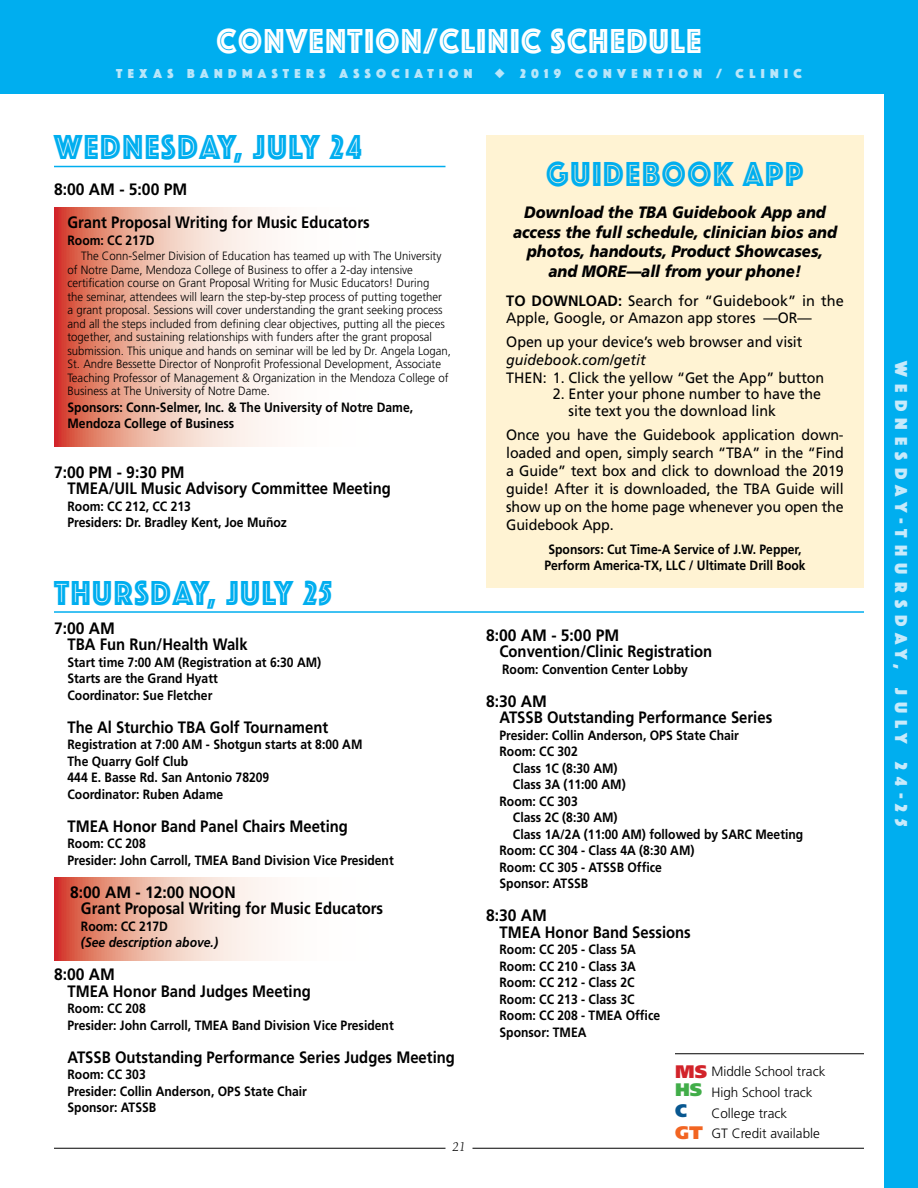
<style>
.page{position:relative;width:918px;height:1188px;background:#fff}
.page>*{position:absolute;margin:0;border:0;box-sizing:border-box;transform-origin:0 0}
.t1{font:36px "Phosphate Inline";letter-spacing:.05em;color:#00aeef;scale:.9 1}
.t2{font:36px "Phosphate Inline";letter-spacing:.05em;color:#fff;scale:.9 1}
.t3{font:900 18.15px "Frutiger";color:#d2232a}
.t4{font:900 18.15px "Frutiger";color:#41ad49}
.t5{font:900 18.15px "Frutiger";color:#f26522}
.t6{font:900 18.15px "Frutiger";color:#085790}
.t7{font:18px "Phosphate Solid";letter-spacing:.4em;color:#c7eafb}
.t8{font:700 16.5px/16.5px "Frutiger";color:#000;scale:.95 1}
.t9{font:italic 900 16.5px/19.8px "Frutiger";color:#000101;text-align:center;scale:.9 1}
.t10{font:700 16.5px "Frutiger";color:#000;scale:.9 1}
.t11{font:15px/18px "Frutiger";color:#000101;scale:.95 1}
.t12{font:15px/16.5px "Frutiger";color:#000101}
.t13{font:italic 15px "Frutiger";color:#000101;scale:.95 1}
.t14{font:700 13.5px/16.5px "Frutiger";color:#000;scale:.9 1}
.t15{font:700 13.5px/16.5px "Frutiger";color:#000101;text-align:center;scale:.9 1}
.t16{font:300 13.5px/20.7px "Frutiger";color:#000}
.t17{font:13.5px "Phosphate Solid";letter-spacing:.4em;color:#b9e6fa}
.t18{font:italic 700 13.5px "Frutiger";color:#000;scale:.9 1}
.t19{font:italic 13.5px "Berkeley";color:#000}
.t20{font:300 12px/13.5px "Frutiger";color:#000;scale:.95 1}
.s1{font-weight:700}
</style>
<div class="page">
<div style="left:0;top:0;width:918px;height:94px;background:#00aeef"></div>
<div style="left:884px;top:94px;width:34px;height:1094px;background:#00aeef"></div>
<hr style="left:54px;top:1148px;width:392px;height:1px;background:#000">
<hr style="left:472px;top:1148px;width:392px;height:1px;background:#000">
<svg style="left:54px;top:878px;width:223px;height:83px;background:#eeb9ac"></svg>
<svg style="left:54px;top:207px;width:223px;height:239px;background:#eeb9ac"></svg>
<div style="left:486px;top:135px;width:378px;height:452px;background:#fff3d3"></div>
<hr style="left:54px;top:166px;width:392px;height:1px;background:#00aeef">
<hr style="left:54px;top:611px;width:810px;height:2px;background:#00aeef">
<hr style="left:675px;top:1053px;width:189px;height:1px;background:#000">
<h1 class="t2" style="left:217px;top:15px;width:540px">CONVENTION/CLINIC SCHEDULE</h1>
<p class="t17" style="left:116px;top:64px;width:358px">TEXAS BANDMASTERS ASSOCIATION</p>
<p class="t17" style="left:495px;top:64px;width:309px">◆ 2019 CONVENTION / CLINIC</p>
<h1 class="t1" style="left:54px;top:121px;width:343px">WEDNESDAY, JULY 24</h1>
<p class="t8" style="left:68px;top:173px;width:320px;line-height:33px;text-indent:-14px">8:00 AM - 5:00 PM<br>Grant Proposal Writing for Music Educators</p>
<p class="t14" style="left:68px;top:232px;width:98px">Room: CC 217D</p>
<p class="t20" style="left:68px;top:249px;width:405px;text-indent:13px">The Conn-Selmer Division of Education has teamed up with The University of Notre Dame, Mendoza College of Business to offer a 2-day intensive certification course on Grant Proposal Writing for Music Educators! During<br>the seminar, attendees will learn the step-by-step process of putting together<br>a grant proposal. Sessions will cover understanding the grant seeking process and all the steps included from defining clear objectives, putting all the pieces together, and sustaining relationships with funders after the grant proposal submission. This unique and hands on seminar will be led by Dr. Angela Logan, St. Andre Bessette Director of Nonprofit Professional Development, Associate Teaching Professor of Management &amp; Organization in the Mendoza College of Business at The University of Notre Dame.</p>
<p class="t14" style="left:68px;top:399px;width:386px">Sponsors: Conn-Selmer, Inc. &amp; The University of Notre Dame,<br>Mendoza College of Business</p>
<p class="t8" style="left:68px;top:464px;width:342px;text-indent:-14px">7:00 PM - 9:30 PM<br>TMEA/UIL Music Advisory Committee Meeting</p>
<p class="t14" style="left:68px;top:498px;width:245px">Room: CC 212, CC 213<br>Presiders: Dr. Bradley Kent, Joe Muñoz</p>
<h1 class="t1" style="left:54px;top:567px;width:311px">THURSDAY, JULY 25</h1>
<p class="t8" style="left:68px;top:620px;width:191px;text-indent:-14px">7:00 AM<br>TBA Fun Run/Health Walk</p>
<p class="t14" style="left:68px;top:654px;width:284px">Start time 7:00 AM (Registration at 6:30 AM)<br>Starts are the Grand Hyatt<br>Coordinator: Sue Fletcher</p>
<p class="t10" style="left:68px;top:717px;width:291px">The Al Sturchio TBA Golf Tournament</p>
<p class="t14" style="left:68px;top:736px;width:329px">Registration at 7:00 AM - Shotgun starts at 8:00 AM<br>The Quarry Golf Club<br>444 E. Basse Rd. San Antonio 78209<br>Coordinator: Ruben Adame</p>
<p class="t10" style="left:68px;top:816px;width:313px">TMEA Honor Band Panel Chairs Meeting</p>
<p class="t14" style="left:68px;top:835px;width:364px">Room: CC 208<br>Presider: John Carroll, TMEA Band Division Vice President</p>
<p class="t8" style="left:81px;top:884px;width:320px;text-indent:-11px">8:00 AM - 12:00 NOON<br>Grant Proposal Writing for Music Educators</p>
<p class="t14" style="left:81px;top:918px;width:98px">Room: CC 217D</p>
<p class="t18" style="left:81px;top:935px;width:154px">(See description above.)</p>
<p class="t8" style="left:68px;top:966px;width:258px;text-indent:-14px">8:00 AM<br>TMEA Honor Band Judges Meeting</p>
<p class="t14" style="left:68px;top:1000px;width:364px">Room: CC 208<br>Presider: John Carroll, TMEA Band Division Vice President</p>
<p class="t10" style="left:68px;top:1047px;width:432px">ATSSB Outstanding Performance Series Judges Meeting</p>
<p class="t14" style="left:68px;top:1066px;width:268px">Room: CC 303<br>Presider: Collin Anderson, OPS State Chair<br>Sponsor: ATSSB</p>
<p class="t19" style="left:452px;top:1140px;width:15px">21</p>
<h1 class="t1" style="left:546px;top:148px;width:288px">GUIDEBOOK APP</h1>
<p class="t9" style="left:513px;top:202px;width:361px">Download the TBA Guidebook App and access the full schedule, clinician bios and photos, handouts, Product Showcases, and MORE—all from your phone!</p>
<p class="t12" style="left:506px;top:293px;width:339px"><span class="s1">TO DOWNLOAD:</span> Search for “Guidebook” in the<br>Apple, Google, or Amazon app stores —OR—</p>
<p class="t11" style="left:506px;top:333px;width:313px">Open up your device’s web browser and visit</p>
<p class="t13" style="left:506px;top:351px;width:148px">guidebook.com/getit</p>
<p class="t11" style="left:506px;top:369px;width:336px">THEN: 1. Click the yellow “Get the App” button</p>
<p class="t11" style="left:569px;top:386px;width:267px;line-height:16.5px;text-indent:-16px">2. Enter your phone number to have the site text you the download link</p>
<p class="t11" style="left:506px;top:426px;width:357px;text-align:justify">Once you have the Guidebook application down&shy;loaded and open, simply search “TBA” in the “Find a Guide” text box and click to download the 2019 guide! After it is downloaded, the TBA Guide will show up on the home page whenever you open the Guidebook App.</p>
<p class="t15" style="left:544px;top:541px;width:292px">Sponsors: Cut Time-A Service of J.W. Pepper,<br>Perform America-TX, LLC / Ultimate Drill Book</p>
<p class="t8" style="left:500px;top:626px;width:226px;text-indent:-14px">8:00 AM - 5:00 PM<br>Convention/Clinic Registration</p>
<p class="t14" style="left:502px;top:661px;width:208px">Room: Convention Center Lobby</p>
<p class="t8" style="left:500px;top:692px;width:289px;text-indent:-14px">8:30 AM<br>ATSSB Outstanding Performance Series</p>
<p class="t14" style="left:500px;top:727px;width:268px">Presider: Collin Anderson, OPS State Chair</p>
<p class="t14" style="left:500px;top:743px;width:89px">Room: CC 302</p>
<p class="t14" style="left:513px;top:760px;width:118px">Class 1C (8:30 AM)</p>
<p class="t14" style="left:513px;top:776px;width:127px">Class 3A (11:00 AM)</p>
<p class="t14" style="left:500px;top:793px;width:89px">Room: CC 303</p>
<p class="t14" style="left:513px;top:809px;width:118px">Class 2C (8:30 AM)</p>
<p class="t14" style="left:513px;top:826px;width:324px">Class 1A/2A (11:00 AM) followed by SARC Meeting</p>
<p class="t14" style="left:500px;top:842px;width:218px">Room: CC 304 - Class 4A (8:30 AM)</p>
<p class="t14" style="left:500px;top:859px;width:182px">Room: CC 305 - ATSSB Office</p>
<p class="t14" style="left:500px;top:875px;width:100px">Sponsor: ATSSB</p>
<p class="t8" style="left:500px;top:907px;width:203px;text-indent:-14px">8:30 AM<br>TMEA Honor Band Sessions</p>
<p class="t14" style="left:500px;top:941px;width:180px">Room: CC 205 - Class 5A<br>Room: CC 210 - Class 3A<br>Room: CC 212 - Class 2C<br>Room: CC 213 - Class 3C<br>Room: CC 208 - TMEA Office<br>Sponsor: TMEA</p>
<p class="t16" style="left:711px;top:1061px;width:116px">Middle School track<br>High School track<br>College track<br>GT Credit available</p>
<h2 class="t3" style="left:675px;top:1060px;width:34px">MS</h2>
<h2 class="t4" style="left:675px;top:1078px;width:29px">HS</h2>
<h2 class="t6" style="left:675px;top:1099px;width:13px">C</h2>
<h2 class="t5" style="left:675px;top:1122px;width:29px">GT</h2>
<h3 class="t7" style="left:914px;top:361px;width:467px;rotate:90deg">WEDNESDAY-THURSDAY, JULY 24-25</h3>
</div>
